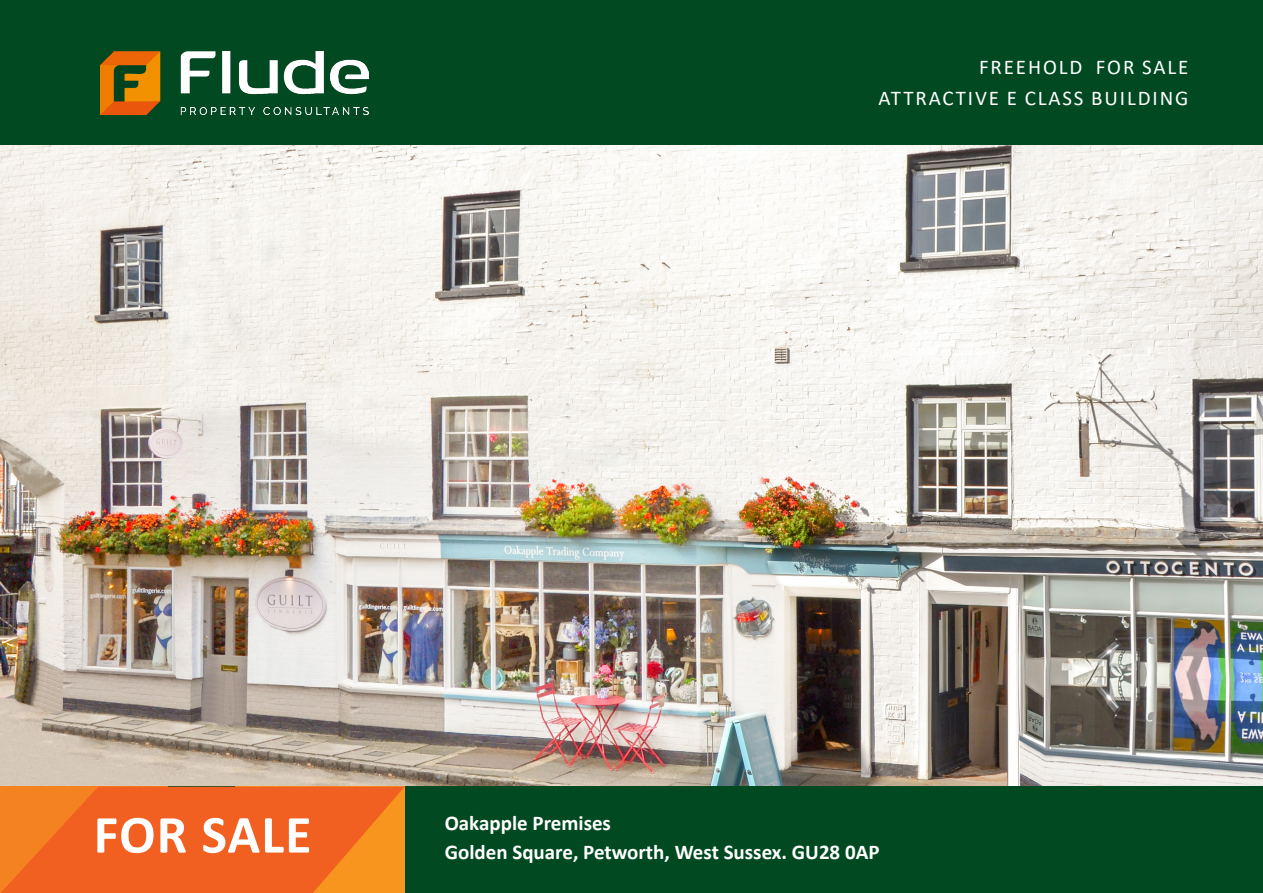
<style>
.page{position:relative;width:1263px;height:893px;background:#fff}
.page>*{position:absolute;margin:0;border:0;box-sizing:border-box;transform-origin:0 0}
.t1{font:700 54px "Calibri";letter-spacing:.02em;color:#fff}
.t2{font:700 21px "Calibri";color:#fff}
.Flude_-_Main_Header{font:21px/31.5px "Calibri";letter-spacing:.09em;color:#fff;text-align:right}
</style>
<div class="page">
<img style="left:0;top:145px;width:1263px;height:642px">
<div style="left:0;top:0;width:1263px;height:145px;background:#004921"></div>
<img style="left:100px;top:52px;width:268px;height:62px">
<div style="left:0;top:787px;width:1263px;height:106px;background:#004921"></div>
<svg style="left:1px;top:787px;width:404px;height:106px;background:#f26a20"></svg>
<p class="Flude_-_Main_Header" style="left:878px;top:50px;width:311px">FREEHOLD FOR SALE<br>ATTRACTIVE E CLASS BUILDING</p>
<p class="t1" style="left:94px;top:796px;width:219px">FOR SALE</p>
<p class="t2" style="left:445px;top:809px;width:168px">Oakapple Premises</p>
<p class="t2" style="left:445px;top:837px;width:436px">Golden Square, Petworth, West Sussex. GU28 0AP</p>
</div>
